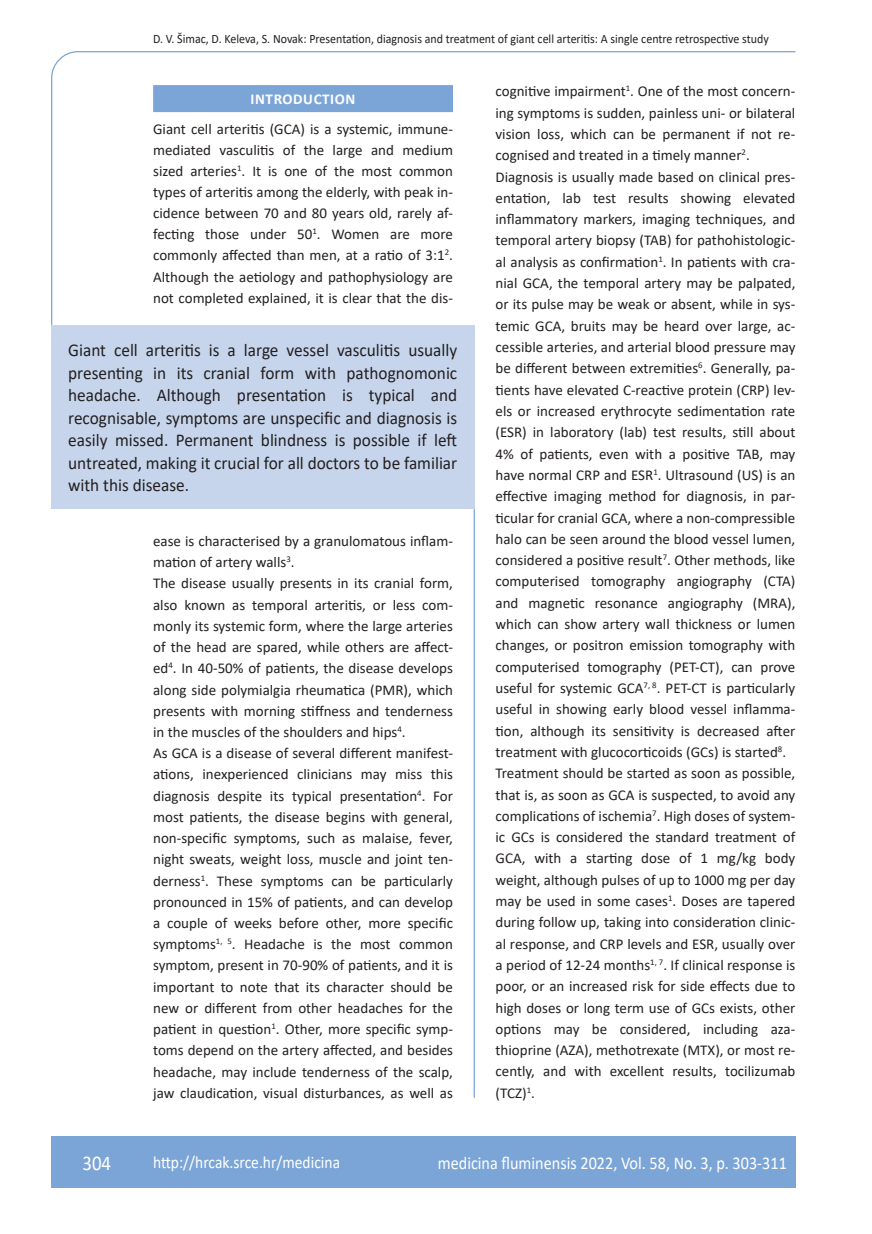
<style>
.page{position:relative;width:872px;height:1234px;background:#fff}
.page>*{position:absolute;margin:0;border:0;box-sizing:border-box;transform-origin:0 0}
.t1{font:21px "Calibri";color:#fff;scale:.9 1}
.t2{font:18px/22.5px "Calibri";color:#231f20;text-align:justify;scale:.96 1}
.t3{font:18px "Calibri";color:#fff;scale:.9 1}
.t4{font:17.25px "Calibri";color:#fff;scale:.9 1}
.t5{font:15px/21.3px "Calibri";color:#231f20}
.t6{font:700 15px "Calibri";letter-spacing:.04em;color:#fff}
.t7{font:12.75px "Calibri";color:#231f20;scale:.94 1}
</style>
<div class="page">
<svg style="left:51px;top:51px;width:745px;height:275px"></svg>
<hr style="left:473px;top:509px;width:2px;height:588px;background:#7ca5d7">
<div style="left:51px;top:1135px;width:744px;height:51px;background:#7ca5d7"></div>
<div style="left:153px;top:85px;width:300px;height:27px;background:#7ca5d7"></div>
<div style="left:51px;top:325px;width:423px;height:184px;background:#c6d5ec"></div>
<p class="t7" style="left:153px;top:29px;width:656px">D. V. Šimac, D. Keleva, S. Novak: Presentation, diagnosis and treatment of giant cell arteritis: A single centre retrospective study</p>
<p class="t6" style="left:251px;top:88px;width:106px">INTRODUCTION</p>
<p class="t5" style="left:153px;top:118px;width:301px;text-align:justify">Giant cell arteritis (GCA) is a systemic, immune&shy;mediated vasculitis of the large and medium sized arteries<sup>1</sup>. It is one of the most common types of arteritis among the elderly, with peak in&shy;cidence between 70 and 80 years old, rarely af&shy;fecting those under 50<sup>1</sup>. Women are more commonly affected than men, at a ratio of 3:1<sup>2</sup>.<br>Although the aetiology and pathophysiology are not completed explained, it is clear that the dis-</p>
<p class="t2" style="left:68px;top:338px;width:407px">Giant cell arteritis is a large vessel vasculitis usually presenting in its cranial form with pathognomonic headache. Although presentation is typical and recognisable, symptoms are unspecific and diagnosis is easily missed. Permanent blindness is possible if left untreated, making it crucial for all doctors to be familiar with this disease.</p>
<p class="t5" style="left:153px;top:530px;width:301px">ease is characterised by a granulomatous inflam&shy;mation of artery walls<sup>3</sup>.<br>The disease usually presents in its cranial form, also known as temporal arteritis, or less com&shy;monly its systemic form, where the large arteries of the head are spared, while others are affect&shy;ed<sup>4</sup>. In 40-50% of patients, the disease develops along side polymialgia rheumatica (PMR), which presents with morning stiffness and tenderness in the muscles of the shoulders and hips<sup>4</sup>.<br>As GCA is a disease of several different manifest&shy;ations, inexperienced clinicians may miss this diagnosis despite its typical presentation<sup>4</sup>. For most patients, the disease begins with general, non-specific symptoms, such as malaise, fever, night sweats, weight loss, muscle and joint ten&shy;derness<sup>1</sup>. These symptoms can be particularly pronounced in 15% of patients, and can develop a couple of weeks before other, more specific symptoms<sup>1,</sup> <sup>5</sup>. Headache is the most common symptom, present in 70-90% of patients, and it is important to note that its character should be new or different from other headaches for the patient in question<sup>1</sup>. Other, more specific symp&shy;toms depend on the artery affected, and besides headache, may include tenderness of the scalp, jaw claudication, visual disturbances, as well as</p>
<p class="t5" style="left:495px;top:80px;width:301px">cognitive impairment<sup>1</sup>. One of the most concern&shy;ing symptoms is sudden, painless uni- or bilateral vision loss, which can be permanent if not re&shy;cognised and treated in a timely manner<sup>2</sup>.<br>Diagnosis is usually made based on clinical pres&shy;entation, lab test results showing elevated inflammatory markers, imaging techniques, and temporal artery biopsy (TAB) for pathohistologic&shy;al analysis as confirmation<sup>1</sup>. In patients with cra&shy;nial GCA, the temporal artery may be palpated, or its pulse may be weak or absent, while in sys&shy;temic GCA, bruits may be heard over large, ac&shy;cessible arteries, and arterial blood pressure may be different between extremities<sup>6</sup>. Generally, pa&shy;tients have elevated C-reactive protein (CRP) lev&shy;els or increased erythrocyte sedimentation rate (ESR) in laboratory (lab) test results, still about 4% of patients, even with a positive TAB, may have normal CRP and ESR<sup>1</sup>. Ultrasound (US) is an effective imaging method for diagnosis, in par&shy;ticular for cranial GCA, where a non-compressible halo can be seen around the blood vessel lumen, considered a positive result<sup>7</sup>. Other methods, like computerised tomography angiography (CTA) and magnetic resonance angiography (MRA), which can show artery wall thickness or lumen changes, or positron emission tomography with computerised tomography (PET-CT), can prove useful for systemic GCA<sup>7,</sup> <sup>8</sup>. PET-CT is particularly useful in showing early blood vessel inflamma&shy;tion, although its sensitivity is decreased after treatment with glucocorticoids (GCs) is started<sup>8</sup>.<br>Treatment should be started as soon as possible, that is, as soon as GCA is suspected, to avoid any complications of ischemia<sup>7</sup>. High doses of system&shy;ic GCs is considered the standard treatment of GCA, with a starting dose of 1 mg/kg body weight, although pulses of up to 1000 mg per day may be used in some cases<sup>1</sup>. Doses are tapered during follow up, taking into consideration clinic&shy;al response, and CRP levels and ESR, usually over a period of 12-24 months<sup>1,</sup> <sup>7</sup>. If clinical response is poor, or an increased risk for side effects due to high doses or long term use of GCs exists, other options may be considered, including aza&shy;thioprine (AZA), methotrexate (MTX), or most re&shy;cently, and with excellent results, tocilizumab (TCZ)<sup>1</sup>.</p>
<h1 class="t1" style="left:82px;top:1147px;width:33px">304</h1>
<p class="t4" style="left:153px;top:1149px;width:209px">http://hrcak.srce.hr/medicina</p>
<p class="t3" style="left:438px;top:1149px;width:389px">medicina fluminensis 2022, Vol. 58, No. 3, p. 303-311</p>
</div>
